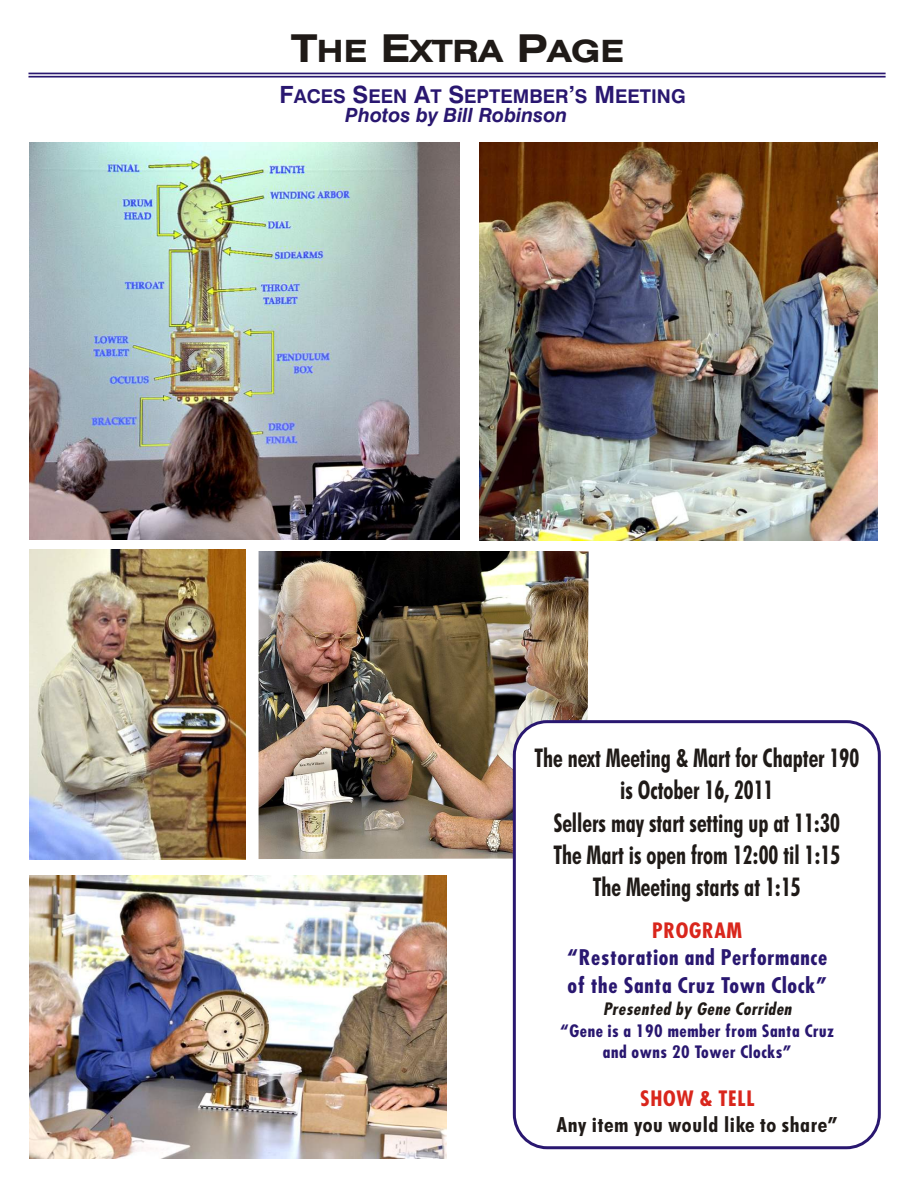
<style>
.page{position:relative;width:918px;height:1188px;background:#fff}
.page>*{position:absolute;margin:0;border:0;box-sizing:border-box;transform-origin:0 0}
.t1{font:700 expanded 30.75px "Swiss 721 BT";color:#1f1a17}
.t2{font:700 condensed 25.8px/32.4px "Futura BT";color:#1f1a17;text-align:center;scale:.87 1}
.t3{font:700 condensed 21px/27.2px "Futura";letter-spacing:.03em;color:#291770;scale:1.05 1}
.t4{font:700 condensed 21px "Futura BT";letter-spacing:.03em;color:#1f1a17;scale:1.05 1}
.t5{font:700 condensed 20.7px "Futura";letter-spacing:.03em;color:#d9261c;scale:1.05 1}
.t6{font:italic 700 19.65px "Swiss 721 BT";color:#291770}
.t7{font:700 19.05px "Swiss 721 BT";color:#291770}
.t8{font:700 condensed 16.65px/21.6px "Futura";letter-spacing:.03em;color:#291770;text-align:center;scale:1.05 1}
.t9{font:italic 700 condensed 16.65px "Futura";letter-spacing:.03em;color:#1f1a17;scale:1.05 1}
.s1{font-size:38.4px}
.s2{font-size:23.7px}
</style>
<div class="page">
<hr style="left:28px;top:73px;width:858px;height:1px;background:#291770">
<hr style="left:28px;top:76px;width:858px;height:2px;background:#291770">
<img style="left:479px;top:143px;width:399px;height:397px">
<img style="left:30px;top:875px;width:417px;height:283px">
<img style="left:30px;top:550px;width:215px;height:309px">
<img style="left:259px;top:551px;width:330px;height:308px">
<img style="left:30px;top:143px;width:429px;height:397px">
<div style="left:513px;top:720px;width:368px;height:429px;background:#fff;border:3px solid #291770;border-radius:33px"></div>
<p class="t1" style="left:292px;top:38px;width:334px"><span class="s1">T</span>HE <span class="s1">E</span>XTRA <span class="s1">P</span>AGE</p>
<p class="t7" style="left:280px;top:89px;width:408px"><span class="s2">F</span>ACES <span class="s2">S</span>EEN <span class="s2">A</span>T <span class="s2">S</span>EPTEMBER<span class="s2">’</span>S <span class="s2">M</span>EETING</p>
<p class="t6" style="left:345px;top:107px;width:224px">Photos by Bill Robinson</p>
<p class="t2" style="left:534px;top:744px;width:375px">The next Meeting &amp; Mart for Chapter 190 is October 16, 2011<br>Sellers may start setting up at 11:30<br>The Mart is open from 12:00 til 1:15<br>The Meeting starts at 1:15</p>
<p class="t5" style="left:652px;top:923px;width:87px">PROGRAM</p>
<p class="t3" style="left:567px;top:947px;width:249px">“Restoration and Performance of the Santa Cruz Town Clock”</p>
<p class="t8" style="left:560px;top:1022px;width:263px">“Gene is a 190 member from Santa Cruz and owns 20 Tower Clocks”</p>
<p class="t9" style="left:603px;top:1003px;width:181px">Presented by Gene Corriden</p>
<p class="t5" style="left:640px;top:1090px;width:110px">SHOW &amp; TELL</p>
<p class="t4" style="left:557px;top:1116px;width:269px">Any item you would like to share”</p>
</div>
